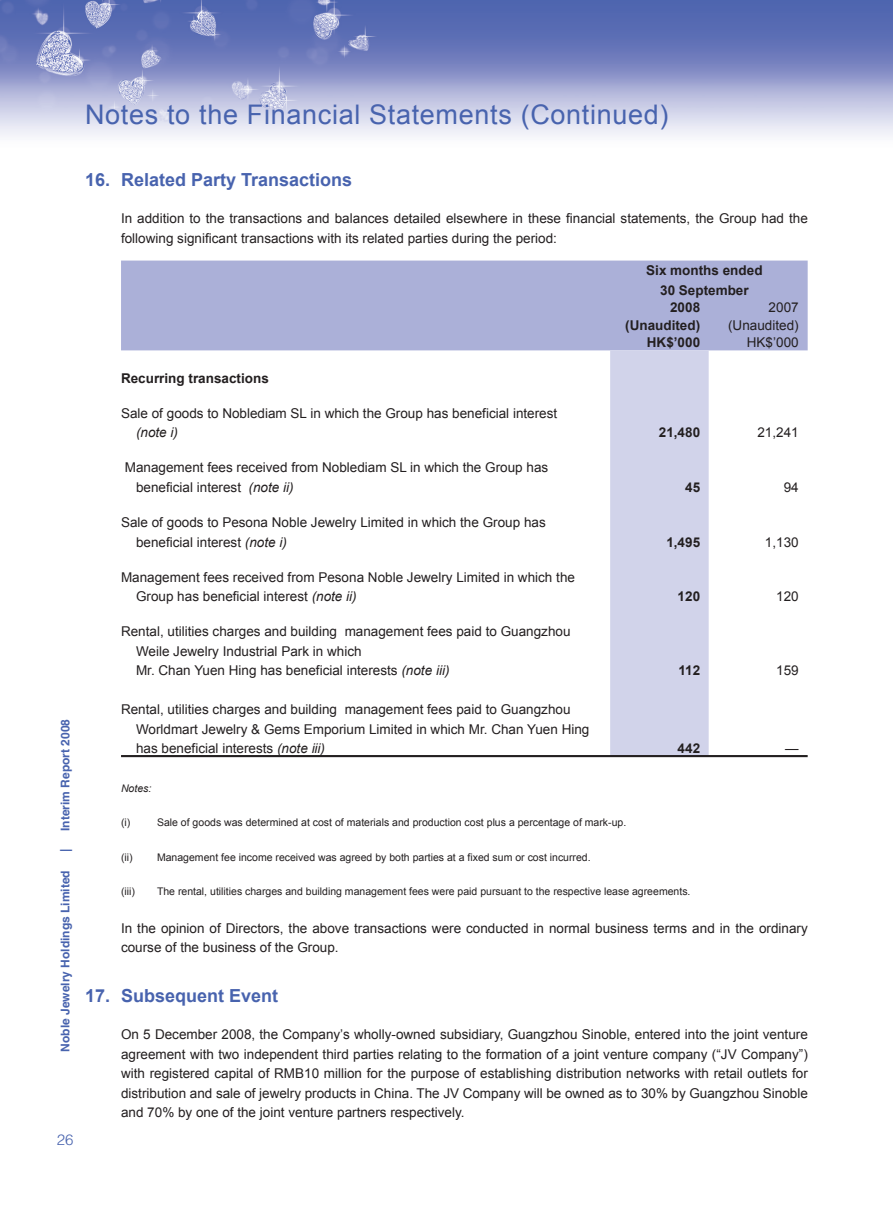
<style>
.page{position:relative;width:893px;height:1212px;background:#fff}
.page>*{position:absolute;margin:0;border:0;box-sizing:border-box;transform-origin:0 0}
.t1{font:27px "Arial";letter-spacing:.025em;color:#4863ae}
.t2{font:700 18px "Arial";color:#4863ae}
.t3{font:300 15px "Helvetica LT Std";color:#4863ae}
.t4{font:13.5px/19.5px "Arial";color:#231f20}
.t5{font:700 13.5px/19.5px "Arial";color:#231f20;text-align:center}
.t6{font:italic 13.5px "Arial";color:#231f20}
.t7{font:700 12px "Helvetica LT Std";color:#4863ae}
.t8{font:10.5px "Arial";color:#231f20}
.t9{font:italic 10.5px "Arial";color:#231f20}
.s1{font-style:italic}
</style>
<div class="page">
<img style="left:0;top:0;width:893px;height:136px">
<div style="left:121px;top:261px;width:687px;height:89px;background:#abb0d8"></div>
<div style="left:610px;top:350px;width:99px;height:405px;background:#d1d3ea"></div>
<hr style="left:121px;top:755px;width:687px;height:2px;background:#231f20">
<h1 class="t1" style="left:85px;top:99px;width:585px">Notes to the Financial Statements (Continued)</h1>
<p class="t7" style="left:61px;top:831px;width:114px;rotate:-90deg">Interim Report 2008</p>
<p class="t7" style="left:61px;top:852px;width:5px;rotate:-90deg">|</p>
<p class="t7" style="left:61px;top:1052px;width:183px;rotate:-90deg">Noble Jewelry Holdings Limited</p>
<p class="t3" style="left:57px;top:1131px;width:18px">26</p>
<h2 class="t2" style="left:85px;top:169px;width:269px">16. Related Party Transactions</h2>
<p class="t4" style="left:121px;top:209px;width:688px">In addition to the transactions and balances detailed elsewhere in these financial statements, the Group had the following significant transactions with its related parties during the period:</p>
<p class="t5" style="left:646px;top:261px;width:118px">Six months ended<br>30 September</p>
<p class="t5" style="left:670px;top:298px;width:32px">2008</p>
<p class="t4" style="left:769px;top:298px;width:32px">2007</p>
<p class="t5" style="left:625px;top:315px;width:76px">(Unaudited)</p>
<p class="t4" style="left:728px;top:315px;width:72px">(Unaudited)</p>
<p class="t5" style="left:647px;top:333px;width:55px">HK$’000</p>
<p class="t4" style="left:747px;top:333px;width:53px">HK$’000</p>
<p class="t5" style="left:121px;top:368px;width:149px">Recurring transactions</p>
<p class="t4" style="left:121px;top:403px;width:438px">Sale of goods to Noblediam SL in which the Group has beneficial interest</p>
<p class="t6" style="left:136px;top:425px;width:44px">(note i)</p>
<p class="t5" style="left:659px;top:423px;width:43px">21,480</p>
<p class="t4" style="left:757px;top:423px;width:43px">21,241</p>
<p class="t4" style="left:136px;top:458px;width:414px;text-indent:-11px">Management fees received from Noblediam SL in which the Group has beneficial interest <span class="s1">(note ii)</span></p>
<p class="t5" style="left:685px;top:477px;width:17px">45</p>
<p class="t4" style="left:784px;top:477px;width:17px">94</p>
<p class="t4" style="left:136px;top:513px;width:411px;text-indent:-15px">Sale of goods to Pesona Noble Jewelry Limited in which the Group has beneficial interest <span class="s1">(note i)</span></p>
<p class="t4" style="left:136px;top:567px;width:440px;text-indent:-15px">Management fees received from Pesona Noble Jewelry Limited in which the<br>Group has beneficial interest <span class="s1">(note ii)</span></p>
<p class="t4" style="left:136px;top:622px;width:436px;text-indent:-15px">Rental, utilities charges and building management fees paid to Guangzhou<br>Weile Jewelry Industrial Park in which<br>Mr. Chan Yuen Hing has beneficial interests <span class="s1">(note iii)</span></p>
<p class="t4" style="left:136px;top:700px;width:455px;text-indent:-15px">Rental, utilities charges and building management fees paid to Guangzhou<br>Worldmart Jewelry &amp; Gems Emporium Limited in which Mr. Chan Yuen Hing has beneficial interests <span class="s1">(note iii)</span></p>
<p class="t5" style="left:666px;top:532px;width:35px">1,495</p>
<p class="t4" style="left:765px;top:532px;width:35px">1,130</p>
<p class="t5" style="left:678px;top:587px;width:24px">120</p>
<p class="t4" style="left:776px;top:587px;width:24px">120</p>
<p class="t5" style="left:678px;top:661px;width:23px">112</p>
<p class="t4" style="left:776px;top:661px;width:24px">159</p>
<p class="t5" style="left:678px;top:739px;width:24px">442</p>
<p class="t4" style="left:785px;top:739px;width:15px">—</p>
<p class="t9" style="left:121px;top:782px;width:32px">Notes:</p>
<p class="t8" style="left:121px;top:817px;width:11px">(i)</p>
<p class="t8" style="left:157px;top:817px;width:471px">Sale of goods was determined at cost of materials and production cost plus a percentage of mark-up.</p>
<p class="t8" style="left:121px;top:851px;width:13px">(ii)</p>
<p class="t8" style="left:157px;top:851px;width:435px">Management fee income received was agreed by both parties at a fixed sum or cost incurred.</p>
<p class="t8" style="left:121px;top:886px;width:15px">(iii)</p>
<p class="t8" style="left:157px;top:886px;width:535px">The rental, utilities charges and building management fees were paid pursuant to the respective lease agreements.</p>
<p class="t4" style="left:121px;top:918px;width:688px">In the opinion of Directors, the above transactions were conducted in normal business terms and in the ordinary course of the business of the Group.</p>
<h2 class="t2" style="left:85px;top:985px;width:195px">17. Subsequent Event</h2>
<p class="t4" style="left:121px;top:1025px;width:688px;text-align:justify">On 5 December 2008, the Company’s wholly-owned subsidiary, Guangzhou Sinoble, entered into the joint venture agreement with two independent third parties relating to the formation of a joint venture company (“JV Company”) with registered capital of RMB10 million for the purpose of establishing distribution networks with retail outlets for distribution and sale of jewelry products in China. The JV Company will be owned as to 30% by Guangzhou Sinoble and 70% by one of the joint venture partners respectively.</p>
</div>
